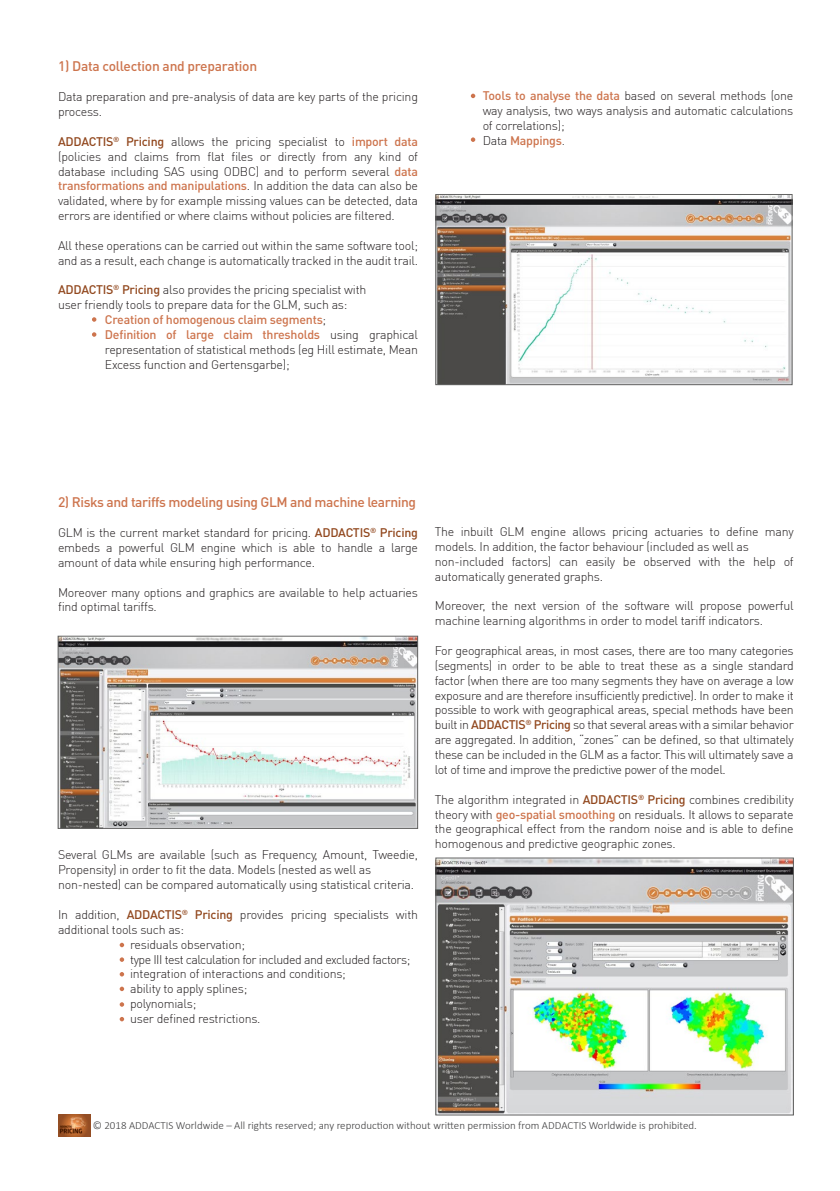
<style>
.page{position:relative;width:840px;height:1191px;background:#fff}
.page>*{position:absolute;margin:0;border:0;box-sizing:border-box;transform-origin:0 0}
.t1{font:500 13.8px "DIN Pro";letter-spacing:-.03em;color:#cd744d}
.t2{font:300 12.4px/14.8px "DIN Pro";letter-spacing:-.02em;color:#231f20}
.t3{font:300 12.4px "DIN Pro";letter-spacing:-.04em;color:#231f20}
.t4{font:500 12.4px "DIN Pro";letter-spacing:-.02em;color:#cd744d}
.t5{font:300 11px "Calibri";color:#3e3e3f}
.s1{font-weight:500;color:#91471d}
.s2{font-weight:500;color:#cd744d}
.s3{font-weight:300;color:#231f20}
.s4{font-weight:300;color:#3e3e3f}
</style>
<div class="page">
<img style="left:60px;top:637px;width:356px;height:190px">
<div style="left:58px;top:635px;width:360px;height:194px;border:1px solid #636362"></div>
<svg style="left:120px;top:942px;width:4px;height:5px"></svg>
<svg style="left:120px;top:957px;width:4px;height:5px"></svg>
<svg style="left:120px;top:972px;width:4px;height:4px"></svg>
<svg style="left:120px;top:986px;width:4px;height:5px"></svg>
<svg style="left:120px;top:1002px;width:4px;height:4px"></svg>
<svg style="left:120px;top:1017px;width:4px;height:4px"></svg>
<img style="left:437px;top:859px;width:354px;height:254px">
<img style="left:437px;top:196px;width:353px;height:187px">
<div style="left:435px;top:194px;width:357px;height:191px;border:1px solid #636362"></div>
<svg style="left:92px;top:317px;width:4px;height:5px"></svg>
<svg style="left:92px;top:332px;width:4px;height:5px"></svg>
<svg style="left:470px;top:94px;width:5px;height:4px"></svg>
<img style="left:58px;top:1114px;width:32px;height:22px">
<svg style="left:470px;top:137px;width:5px;height:5px"></svg>
<p class="t1" style="left:58px;top:57px;width:200px">1) Data collection and preparation</p>
<p class="t2" style="left:58px;top:89px;width:361px">Data preparation and pre-analysis of data are key parts of the pricing process.</p>
<p class="t2" style="left:58px;top:134px;width:361px;text-align:justify"><span class="s1">ADDACTIS</span><sup>®</sup> <span class="s1">Pricing</span> allows the pricing specialist to <span class="s2">import data </span>(policies and claims from flat files or directly from any kind of database including SAS using ODBC) and to perform several <span class="s2">data transformations and manipulations</span>. In addition the data can also be validated, where by for example missing values can be detected, data errors are identified or where claims without policies are filtered.</p>
<p class="t2" style="left:58px;top:238px;width:361px">All these operations can be carried out within the same software tool; and as a result, each change is automatically tracked in the audit trail.</p>
<p class="t2" style="left:58px;top:282px;width:309px"><span class="s1">ADDACTIS</span><sup>®</sup> <span class="s1">Pricing</span> also provides the pricing specialist with</p>
<p class="t2" style="left:58px;top:297px;width:291px">user friendly tools to prepare data for the GLM, such as:</p>
<p class="t4" style="left:105px;top:311px;width:223px">Creation of homogenous claim segments<span class="s3">;</span></p>
<p class="t2" style="left:105px;top:327px;width:314px;text-align:justify"><span class="s2">Definition of large claim thresholds</span> using graphical representation of statistical methods (eg Hill estimate, Mean Excess function and Gertensgarbe);</p>
<p class="t2" style="left:482px;top:88px;width:312px;text-align:justify"><span class="s2">Tools to analyse the data</span> based on several methods (one way analysis, two ways analysis and automatic calculations of correlations);</p>
<p class="t4" style="left:482px;top:132px;width:84px"><span class="s3">Data</span> Mappings<span class="s4">.</span></p>
<p class="t1" style="left:58px;top:493px;width:359px">2) Risks and tariffs modeling using GLM and machine learning</p>
<p class="t2" style="left:58px;top:525px;width:361px;text-align:justify">GLM is the current market standard for pricing. <span class="s1">ADDACTIS</span><sup>®</sup> <span class="s1">Pricing </span>embeds a powerful GLM engine which is able to handle a large amount of data while ensuring high performance.</p>
<p class="t2" style="left:58px;top:584px;width:361px">Moreover many options and graphics are available to help actuaries find optimal tariffs.</p>
<p class="t2" style="left:58px;top:847px;width:361px">Several GLMs are available (such as Frequency, Amount, Tweedie,<br>Propensity) in order to fit the data. Models (nested as well as</p>
<p class="t2" style="left:58px;top:877px;width:357px">non-nested) can be compared automatically using statistical criteria.</p>
<p class="t2" style="left:58px;top:907px;width:361px">In addition, <span class="s1">ADDACTIS</span><sup>®</sup> <span class="s1">Pricing</span> provides pricing specialists with additional tools such as:</p>
<p class="t2" style="left:130px;top:936px;width:116px">residuals observation;</p>
<p class="t3" style="left:130px;top:951px;width:281px">type III test calculation for included and excluded factors;</p>
<p class="t2" style="left:130px;top:966px;width:217px">integration of interactions and conditions;</p>
<p class="t2" style="left:130px;top:981px;width:119px">ability to apply splines;</p>
<p class="t2" style="left:130px;top:996px;width:68px">polynomials;</p>
<p class="t2" style="left:130px;top:1011px;width:132px">user defined restrictions.</p>
<p class="t2" style="left:434px;top:524px;width:360px">The inbuilt GLM engine allows pricing actuaries to define many models. In addition, the factor behaviour (included as well as</p>
<p class="t2" style="left:434px;top:554px;width:360px">non-included factors) can easily be observed with the help of automatically generated graphs.</p>
<p class="t2" style="left:434px;top:598px;width:360px">Moreover, the next version of the software will propose powerful machine learning algorithms in order to model tariff indicators.</p>
<p class="t2" style="left:434px;top:643px;width:360px;text-align:justify">For geographical areas, in most cases, there are too many categories (segments) in order to be able to treat these as a single standard factor (when there are too many segments they have on average a low exposure and are therefore insufficiently predictive). In order to make it possible to work with geographical areas, special methods have been built in <span class="s1">ADDACTIS</span><sup>®</sup> <span class="s1">Pricing</span> so that several areas with a similar behavior are aggregated. In addition, “zones” can be defined, so that ultimately these can be included in the GLM as a factor. This will ultimately save a lot of time and improve the predictive power of the model.</p>
<p class="t2" style="left:434px;top:791px;width:360px;text-align:justify">The algorithm integrated in <span class="s1">ADDACTIS</span><sup>®</sup> <span class="s1">Pricing</span> combines credibility theory with <span class="s2">geo-spatial smoothing</span> on residuals. It allows to separate the geographical effect from the random noise and is able to define homogenous and predictive geographic zones.</p>
<p class="t5" style="left:93px;top:1118px;width:605px">© 2018 ADDACTIS Worldwide – All rights reserved; any reproduction without written permission from ADDACTIS Worldwide is prohibited.</p>
</div>
